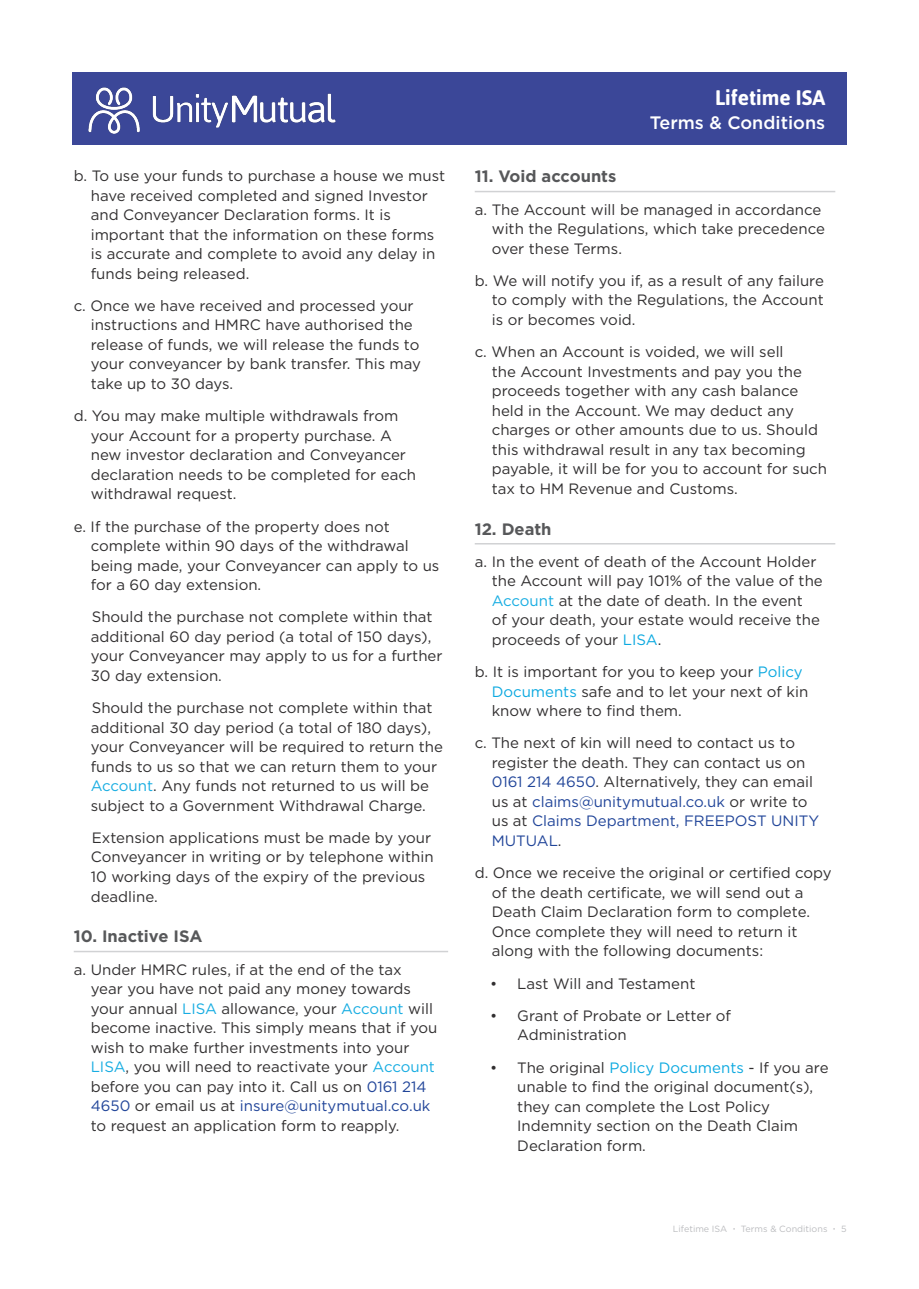
<style>
.page{position:relative;width:919px;height:1289px;background:#fff}
.page>*{position:absolute;margin:0;border:0;box-sizing:border-box;transform-origin:0 0}
.t1{font:700 21px "Asap";color:#fff}
.t2{font:500 18px "Gotham";color:#fff}
.Body_Title_w_line_break{font:700 16.5px "Gotham";color:#57585a}
.Body_Indented{font:15px/19.5px "Gotham";color:#312f30}
.t3{font:9px "Gotham";color:#bcbdc0}
.s1{color:#18ade2}
.s2{color:#214599}
.s3{color:#0ca9e0}
.s4{font-size:6px}
</style>
<div class="page">
<div style="left:72px;top:72px;width:774px;height:73px;background:#3b4798"></div>
<img style="left:88px;top:87px;width:248px;height:47px">
<hr style="left:74px;top:950px;width:374px;height:2px;background:#d1d2d4">
<hr style="left:474px;top:191px;width:361px;height:1px;background:#d1d2d4">
<hr style="left:474px;top:543px;width:361px;height:1px;background:#d1d2d4">
<p class="Body_Indented" style="left:91px;top:166px;width:356px;text-indent:-17px">b. To use your funds to purchase a house we must have received completed and signed Investor and Conveyancer Declaration forms. It is important that the information on these forms is accurate and complete to avoid any delay in funds being released.</p>
<p class="Body_Indented" style="left:91px;top:295px;width:332px;text-indent:-17px">c. Once we have received and processed your instructions and HMRC have authorised the release of funds, we will release the funds to your conveyancer by bank transfer. This may take up to 30 days.</p>
<p class="Body_Indented" style="left:91px;top:406px;width:327px;text-indent:-17px">d. You may make multiple withdrawals from your Account for a property purchase. A new investor declaration and Conveyancer declaration needs to be completed for each withdrawal request.</p>
<p class="Body_Indented" style="left:91px;top:516px;width:350px;text-indent:-17px">e. If the purchase of the property does not complete within 90 days of the withdrawal being made, your Conveyancer can apply to us for a 60 day extension.</p>
<p class="Body_Indented" style="left:91px;top:607px;width:353px">Should the purchase not complete within that additional 60 day period (a total of 150 days), your Conveyancer may apply to us for a further 30 day extension.</p>
<p class="Body_Indented" style="left:91px;top:697px;width:353px">Should the purchase not complete within that additional 30 day period (a total of 180 days), your Conveyancer will be required to return the funds to us so that we can return them to your <span class="s1">Account</span>. Any funds not returned to us will be subject to a Government Withdrawal Charge.</p>
<p class="Body_Indented" style="left:91px;top:827px;width:344px">Extension applications must be made by your Conveyancer in writing or by telephone within 10 working days of the expiry of the previous deadline.</p>
<p class="Body_Title_w_line_break" style="left:74px;top:925px;width:130px">10. Inactive ISA</p>
<p class="Body_Indented" style="left:91px;top:959px;width:348px;text-indent:-17px">a. Under HMRC rules, if at the end of the tax year you have not paid any money towards your annual <span class="s1">LISA</span> allowance, your <span class="s1">Account</span> will become inactive. This simply means that if you wish to make further investments into your <span class="s1">LISA</span>, you will need to reactivate your <span class="s1">Account </span>before you can pay into it. Call us on <span class="s2">0161 214<br>4650</span> or email us at <span class="s2">insure@unitymutual.co.uk </span>to request an application form to reapply.</p>
<h1 class="t1" style="left:715px;top:83px;width:112px">Lifetime ISA</h1>
<p class="t2" style="left:650px;top:111px;width:177px">Terms &amp; Conditions</p>
<p class="Body_Title_w_line_break" style="left:474px;top:165px;width:143px">11. Void accounts</p>
<p class="Body_Indented" style="left:491px;top:199px;width:335px;text-indent:-17px">a. The Account will be managed in accordance with the Regulations, which take precedence over these Terms.</p>
<p class="Body_Indented" style="left:491px;top:270px;width:333px;text-align:justify;text-indent:-17px">b. We will notify you if, as a result of any failure to comply with the Regulations, the Account is or becomes void.</p>
<p class="Body_Indented" style="left:491px;top:342px;width:337px;text-indent:-17px">c. When an Account is voided, we will sell<br>the Account Investments and pay you the proceeds together with any cash balance held in the Account. We may deduct any charges or other amounts due to us. Should this withdrawal result in any tax becoming payable, it will be for you to account for such tax to HM Revenue and Customs.</p>
<p class="Body_Title_w_line_break" style="left:474px;top:517px;width:78px">12. Death</p>
<p class="Body_Indented" style="left:491px;top:551px;width:332px;text-indent:-17px">a. In the event of death of the Account Holder the Account will pay 101% of the value of the <span class="s1">Account</span> at the date of death. In the event<br>of your death, your estate would receive the proceeds of your <span class="s3">LISA</span>.</p>
<p class="Body_Indented" style="left:491px;top:661px;width:318px;text-indent:-17px">b. It is important for you to keep your <span class="s3">Policy<br>Documents</span> safe and to let your next of kin know where to find them.</p>
<p class="Body_Indented" style="left:491px;top:733px;width:329px;text-indent:-17px">c. The next of kin will need to contact us to register the death. They can contact us on <span class="s2">0161 214 4650</span>. Alternatively, they can email us at <span class="s2">claims@unitymutual.co.uk</span> or write to us at <span class="s2">Claims Department, FREEPOST UNITY MUTUAL</span>.</p>
<p class="Body_Indented" style="left:491px;top:862px;width:341px;text-indent:-17px">d. Once we receive the original or certified copy of the death certificate, we will send out a Death Claim Declaration form to complete.<br>Once complete they will need to return it along with the following documents:</p>
<p class="Body_Indented" style="left:490px;top:973px;width:207px">• Last Will and Testament</p>
<p class="Body_Indented" style="left:517px;top:1005px;width:215px;text-indent:-27px">• Grant of Probate or Letter of<br>Administration</p>
<p class="Body_Indented" style="left:517px;top:1057px;width:313px;text-indent:-27px">• The original <span class="s3">Policy Documents</span> - If you are unable to find the original document(s), they can complete the Lost Policy Indemnity section on the Death Claim Declaration form.</p>
<p class="t3" style="left:672px;top:1223px;width:175px">Lifetime ISA <span class="s4">•</span> Terms &amp; Conditions <span class="s4">•</span> 5</p>
</div>
